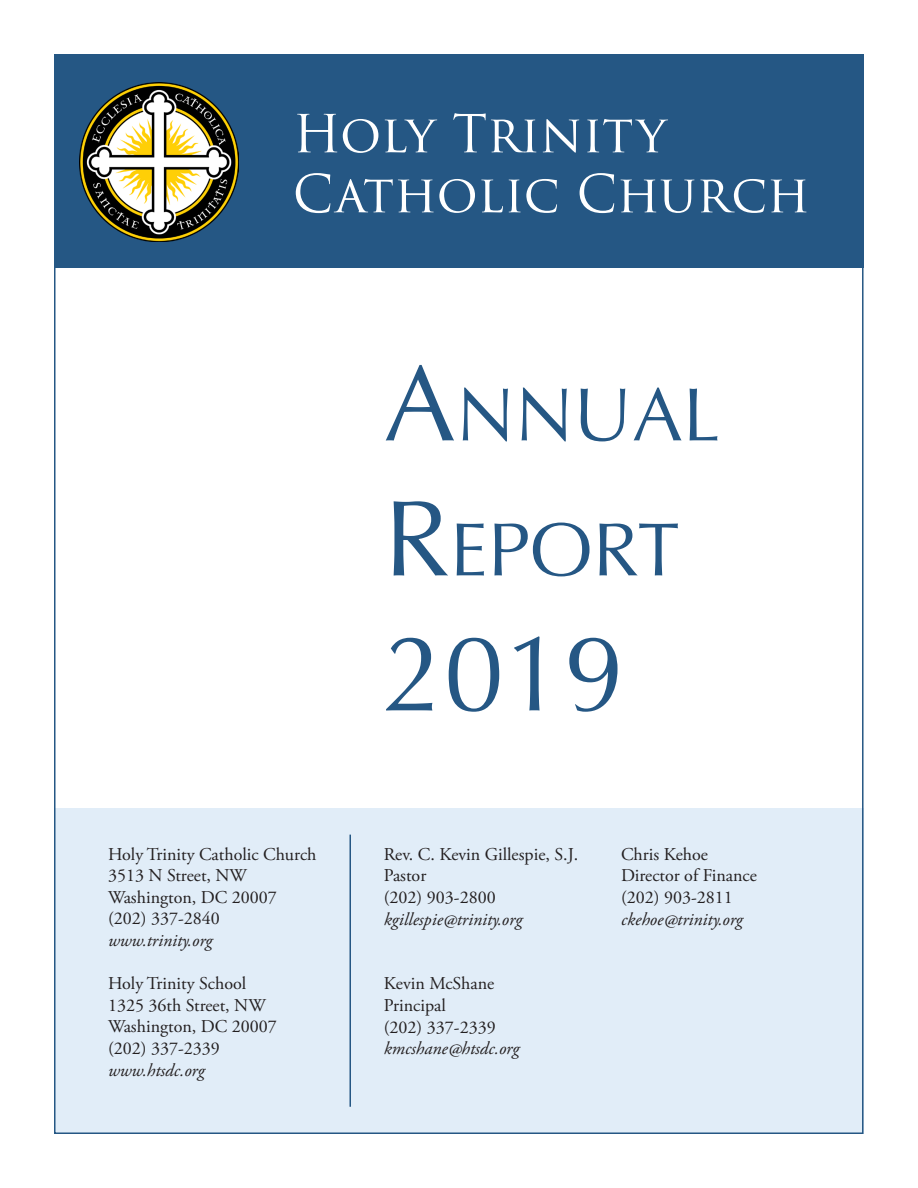
<style>
.page{position:relative;width:918px;height:1188px;background:#fff}
.page>*{position:absolute;margin:0;border:0;box-sizing:border-box;transform-origin:0 0}
.t1{font:108px "Optima";color:#255784}
.t2{font:75.6px/135px "Optima";color:#255784}
.t3{font:51px/60px "Trajan Pro 3";letter-spacing:-.01em;color:#fff}
.t4{font:18px/21.6px "Adobe Garamond Pro";color:#231f20}
.t5{font:italic 18px "Adobe Garamond Pro";color:#231f20}
.s1{font-size:108px}
.s2{font-style:italic}
</style>
<div class="page">
<div style="left:54px;top:808px;width:810px;height:326px;background:#e1edf8"></div>
<div style="left:54px;top:54px;width:810px;height:214px;background:#255784"></div>
<img style="left:80px;top:83px;width:158px;height:159px">
<hr style="left:350px;top:835px;width:1px;height:272px;background:#255784">
<p class="t3" style="left:292px;top:106px;width:519px">Holy Trinity<br>Catholic Church</p>
<p class="t2" style="left:384px;top:348px;width:338px"><span class="s1">A</span>NNUAL<br><span class="s1">R</span>EPORT</p>
<p class="t4" style="left:108px;top:844px;width:210px">Holy Trinity Catholic Church</p>
<p class="t4" style="left:108px;top:865px;width:140px">3513 N Street, NW</p>
<p class="t4" style="left:108px;top:887px;width:170px">Washington, DC 20007</p>
<p class="t4" style="left:108px;top:909px;width:113px">(202) 337-2840</p>
<p class="t5" style="left:108px;top:929px;width:106px">www.trinity.org</p>
<p class="t4" style="left:108px;top:973px;width:140px">Holy Trinity School</p>
<p class="t4" style="left:108px;top:995px;width:159px">1325 36th Street, NW</p>
<p class="t4" style="left:108px;top:1017px;width:170px">Washington, DC 20007</p>
<p class="t4" style="left:108px;top:1038px;width:113px">(202) 337-2339</p>
<p class="t5" style="left:108px;top:1059px;width:98px">www.htsdc.org</p>
<p class="t1" style="left:384px;top:611px;width:242px">2019</p>
<p class="t4" style="left:384px;top:844px;width:196px">Rev. C. Kevin Gillespie, S.J.</p>
<p class="t4" style="left:384px;top:866px;width:44px">Pastor</p>
<p class="t4" style="left:384px;top:887px;width:113px">(202) 903-2800</p>
<p class="t5" style="left:384px;top:908px;width:140px">kgillespie@trinity.org</p>
<p class="t4" style="left:384px;top:974px;width:112px">Kevin McShane</p>
<p class="t4" style="left:384px;top:995px;width:64px">Principal</p>
<p class="t4" style="left:384px;top:1017px;width:113px">(202) 337-2339</p>
<p class="t5" style="left:384px;top:1038px;width:137px">kmcshane@htsdc.org</p>
<p class="t4" style="left:621px;top:844px;width:89px">Chris Kehoe</p>
<p class="t4" style="left:621px;top:866px;width:137px">Director of Finance (202) 903-2811 <span class="s2">ckehoe@trinity.org</span></p>
</div>
